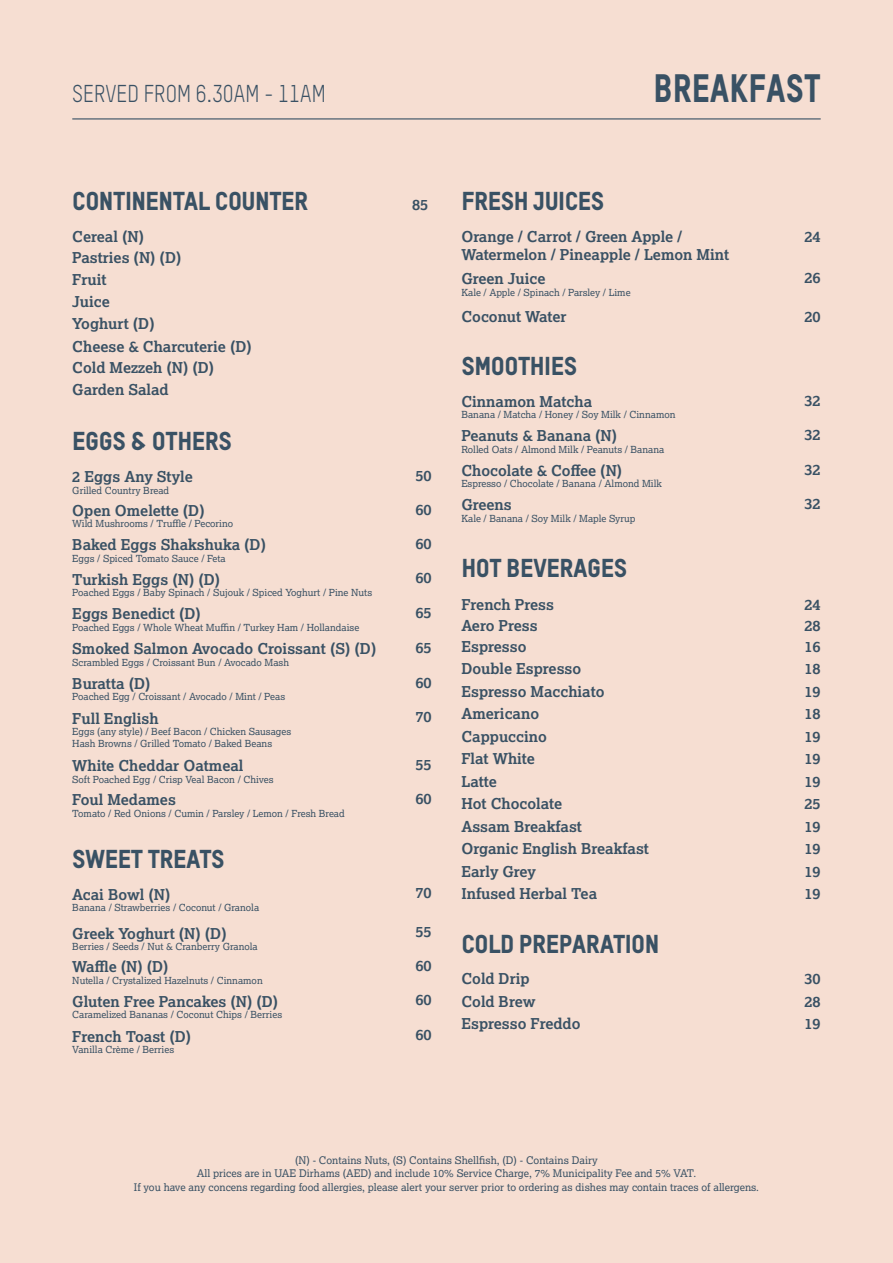
<style>
.page{position:relative;width:893px;height:1263px;background:#f6ded2}
.page>*{position:absolute;margin:0;border:0;box-sizing:border-box;transform-origin:0 0}
.t1{font:39px "TSTAR Headline";color:#395164;scale:.88 1}
.t2{font:25.5px "TSTAR Headline";letter-spacing:-.02em;color:#395164}
.t3{font:24px "TSTAR";color:#395164;scale:.88 1}
.t4{font:700 15px "Lexia";color:#395164}
.t5{font:10.5px/13.5px "Lexia";color:#395164;text-align:center}
.t6{font:9.75px/11.7px "Lexia";color:#395164}
</style>
<div class="page">
<hr style="left:72px;top:118px;width:749px;height:1px;background:#395164">
<p class="t3" style="left:72px;top:79px;width:290px">SERVED FROM 6.30AM - 11AM</p>
<p class="t1" style="left:653px;top:64px;width:192px">BREAKFAST</p>
<p class="t2" style="left:72px;top:185px;width:238px">CONTINENTAL COUNTER</p>
<p class="t4" style="left:412px;top:195px;width:18px">85</p>
<p class="t4" style="left:72px;top:227px;width:73px">Cereal (N)</p>
<p class="t4" style="left:72px;top:248px;width:111px">Pastries (N) (D)</p>
<p class="t4" style="left:72px;top:270px;width:36px">Fruit</p>
<p class="t4" style="left:72px;top:292px;width:39px">Juice</p>
<p class="t4" style="left:72px;top:314px;width:84px">Yoghurt (D)</p>
<p class="t4" style="left:72px;top:337px;width:181px">Cheese &amp; Charcuterie (D)</p>
<p class="t4" style="left:72px;top:358px;width:144px">Cold Mezzeh (N) (D)</p>
<p class="t4" style="left:72px;top:380px;width:98px">Garden Salad</p>
<p class="t2" style="left:72px;top:425px;width:161px">EGGS &amp; OTHERS</p>
<p class="t4" style="left:72px;top:467px;width:122px">2 Eggs Any Style</p>
<p class="t6" style="left:72px;top:484px;width:98px">Grilled Country Bread</p>
<p class="t4" style="left:415px;top:466px;width:18px">50</p>
<p class="t4" style="left:72px;top:501px;width:134px">Open Omelette (D)</p>
<p class="t6" style="left:72px;top:518px;width:162px">Wild Mushrooms / Truffle / Pecorino</p>
<p class="t4" style="left:415px;top:500px;width:18px">60</p>
<p class="t4" style="left:72px;top:535px;width:195px">Baked Eggs Shakshuka (D)</p>
<p class="t6" style="left:72px;top:552px;width:155px">Eggs / Spiced Tomato Sauce / Feta</p>
<p class="t4" style="left:415px;top:534px;width:18px">60</p>
<p class="t4" style="left:72px;top:570px;width:149px">Turkish Eggs (N) (D)</p>
<p class="t6" style="left:72px;top:587px;width:301px">Poached Eggs / Baby Spinach / Sujouk / Spiced Yoghurt / Pine Nuts</p>
<p class="t4" style="left:415px;top:568px;width:18px">60</p>
<p class="t4" style="left:72px;top:604px;width:130px">Eggs Benedict (D)</p>
<p class="t6" style="left:72px;top:621px;width:289px">Poached Eggs / Whole Wheat Muffin / Turkey Ham / Hollandaise</p>
<p class="t4" style="left:415px;top:603px;width:18px">65</p>
<p class="t4" style="left:72px;top:639px;width:306px">Smoked Salmon Avocado Croissant (S) (D)</p>
<p class="t6" style="left:72px;top:656px;width:218px">Scrambled Eggs / Croissant Bun / Avocado Mash</p>
<p class="t4" style="left:415px;top:638px;width:18px">65</p>
<p class="t4" style="left:72px;top:674px;width:80px">Buratta (D)</p>
<p class="t6" style="left:72px;top:691px;width:214px">Poached Egg / Croissant / Avocado / Mint / Peas</p>
<p class="t4" style="left:415px;top:673px;width:18px">60</p>
<p class="t4" style="left:72px;top:709px;width:88px">Full English</p>
<p class="t6" style="left:72px;top:726px;width:220px">Eggs (any style) / Beef Bacon / Chicken Sausages<br>Hash Browns / Grilled Tomato / Baked Beans</p>
<p class="t4" style="left:415px;top:707px;width:18px">70</p>
<p class="t4" style="left:72px;top:756px;width:173px">White Cheddar Oatmeal</p>
<p class="t6" style="left:72px;top:773px;width:203px">Soft Poached Egg / Crisp Veal Bacon / Chives</p>
<p class="t4" style="left:415px;top:755px;width:18px">55</p>
<p class="t4" style="left:72px;top:790px;width:105px">Foul Medames</p>
<p class="t6" style="left:72px;top:807px;width:274px">Tomato / Red Onions / Cumin / Parsley / Lemon / Fresh Bread</p>
<p class="t4" style="left:415px;top:789px;width:18px">60</p>
<p class="t2" style="left:72px;top:843px;width:154px">SWEET TREATS</p>
<p class="t4" style="left:72px;top:885px;width:100px">Acai Bowl (N)</p>
<p class="t6" style="left:72px;top:902px;width:188px">Banana / Strawberries / Coconut / Granola</p>
<p class="t4" style="left:415px;top:883px;width:18px">70</p>
<p class="t4" style="left:72px;top:923px;width:156px">Greek Yoghurt (N) (D)</p>
<p class="t6" style="left:72px;top:940px;width:187px">Berries / Seeds / Nut &amp; Cranberry Granola</p>
<p class="t4" style="left:415px;top:922px;width:18px">55</p>
<p class="t4" style="left:72px;top:957px;width:98px">Waffle (N) (D)</p>
<p class="t6" style="left:72px;top:974px;width:192px">Nutella / Crystalized Hazelnuts / Cinnamon</p>
<p class="t4" style="left:415px;top:956px;width:18px">60</p>
<p class="t4" style="left:72px;top:992px;width:207px">Gluten Free Pancakes (N) (D)</p>
<p class="t6" style="left:72px;top:1008px;width:211px">Caramelized Bananas / Coconut Chips / Berries</p>
<p class="t4" style="left:415px;top:990px;width:18px">60</p>
<p class="t4" style="left:72px;top:1027px;width:120px">French Toast (D)</p>
<p class="t6" style="left:72px;top:1044px;width:103px">Vanilla Crème / Berries</p>
<p class="t4" style="left:415px;top:1025px;width:18px">60</p>
<p class="t2" style="left:461px;top:185px;width:144px">FRESH JUICES</p>
<p class="t4" style="left:461px;top:227px;width:222px">Orange / Carrot / Green Apple /</p>
<p class="t4" style="left:461px;top:245px;width:269px">Watermelon / Pineapple / Lemon Mint</p>
<p class="t4" style="left:461px;top:269px;width:86px">Green Juice</p>
<p class="t6" style="left:461px;top:286px;width:171px">Kale / Apple / Spinach / Parsley / Lime</p>
<p class="t4" style="left:804px;top:227px;width:18px">24</p>
<p class="t4" style="left:804px;top:268px;width:18px">26</p>
<p class="t4" style="left:461px;top:307px;width:107px">Coconut Water</p>
<p class="t4" style="left:804px;top:307px;width:18px">20</p>
<p class="t2" style="left:461px;top:350px;width:117px">SMOOTHIES</p>
<p class="t4" style="left:461px;top:392px;width:132px">Cinnamon Matcha</p>
<p class="t6" style="left:461px;top:409px;width:216px">Banana / Matcha / Honey / Soy Milk / Cinnamon</p>
<p class="t4" style="left:804px;top:391px;width:18px">32</p>
<p class="t4" style="left:461px;top:426px;width:157px">Peanuts &amp; Banana (N)</p>
<p class="t6" style="left:461px;top:443px;width:205px">Rolled Oats / Almond Milk / Peanuts / Banana</p>
<p class="t4" style="left:804px;top:425px;width:18px">32</p>
<p class="t4" style="left:461px;top:461px;width:162px">Chocolate &amp; Coffee (N)</p>
<p class="t6" style="left:461px;top:478px;width:202px">Espresso / Chocolate / Banana / Almond Milk</p>
<p class="t4" style="left:804px;top:460px;width:18px">32</p>
<p class="t4" style="left:461px;top:495px;width:52px">Greens</p>
<p class="t6" style="left:461px;top:512px;width:176px">Kale / Banana / Soy Milk / Maple Syrup</p>
<p class="t4" style="left:804px;top:494px;width:18px">32</p>
<p class="t2" style="left:461px;top:552px;width:167px">HOT BEVERAGES</p>
<p class="t4" style="left:461px;top:595px;width:94px">French Press</p>
<p class="t4" style="left:804px;top:595px;width:18px">24</p>
<p class="t4" style="left:461px;top:616px;width:78px">Aero Press</p>
<p class="t4" style="left:804px;top:616px;width:18px">28</p>
<p class="t4" style="left:461px;top:637px;width:67px">Espresso</p>
<p class="t4" style="left:804px;top:637px;width:18px">16</p>
<p class="t4" style="left:461px;top:659px;width:121px">Double Espresso</p>
<p class="t4" style="left:804px;top:659px;width:18px">18</p>
<p class="t4" style="left:461px;top:682px;width:145px">Espresso Macchiato</p>
<p class="t4" style="left:804px;top:682px;width:18px">19</p>
<p class="t4" style="left:461px;top:704px;width:79px">Americano</p>
<p class="t4" style="left:804px;top:704px;width:18px">18</p>
<p class="t4" style="left:461px;top:727px;width:87px">Cappuccino</p>
<p class="t4" style="left:804px;top:727px;width:18px">19</p>
<p class="t4" style="left:461px;top:749px;width:75px">Flat White</p>
<p class="t4" style="left:804px;top:749px;width:18px">19</p>
<p class="t4" style="left:461px;top:772px;width:37px">Latte</p>
<p class="t4" style="left:804px;top:772px;width:18px">19</p>
<p class="t4" style="left:461px;top:794px;width:102px">Hot Chocolate</p>
<p class="t4" style="left:804px;top:794px;width:18px">25</p>
<p class="t4" style="left:461px;top:817px;width:122px">Assam Breakfast</p>
<p class="t4" style="left:804px;top:817px;width:18px">19</p>
<p class="t4" style="left:461px;top:839px;width:189px">Organic English Breakfast</p>
<p class="t4" style="left:804px;top:839px;width:18px">19</p>
<p class="t4" style="left:461px;top:862px;width:76px">Early Grey</p>
<p class="t4" style="left:804px;top:862px;width:18px">19</p>
<p class="t4" style="left:461px;top:884px;width:137px">Infused Herbal Tea</p>
<p class="t4" style="left:804px;top:884px;width:18px">19</p>
<p class="t2" style="left:461px;top:928px;width:200px">COLD PREPARATION</p>
<p class="t4" style="left:461px;top:969px;width:70px">Cold Drip</p>
<p class="t4" style="left:804px;top:969px;width:18px">30</p>
<p class="t4" style="left:461px;top:992px;width:76px">Cold Brew</p>
<p class="t4" style="left:804px;top:992px;width:18px">28</p>
<p class="t4" style="left:461px;top:1014px;width:121px">Espresso Freddo</p>
<p class="t4" style="left:804px;top:1014px;width:18px">19</p>
<p class="t5" style="left:134px;top:1153px;width:627px">(N) - Contains Nuts, (S) Contains Shellfish, (D) - Contains Dairy<br>All prices are in UAE Dirhams (AED) and include 10% Service Charge, 7% Municipality Fee and 5% VAT.<br>If you have any concens regarding food allergies, please alert your server prior to ordering as dishes may contain traces of allergens.</p>
</div>
